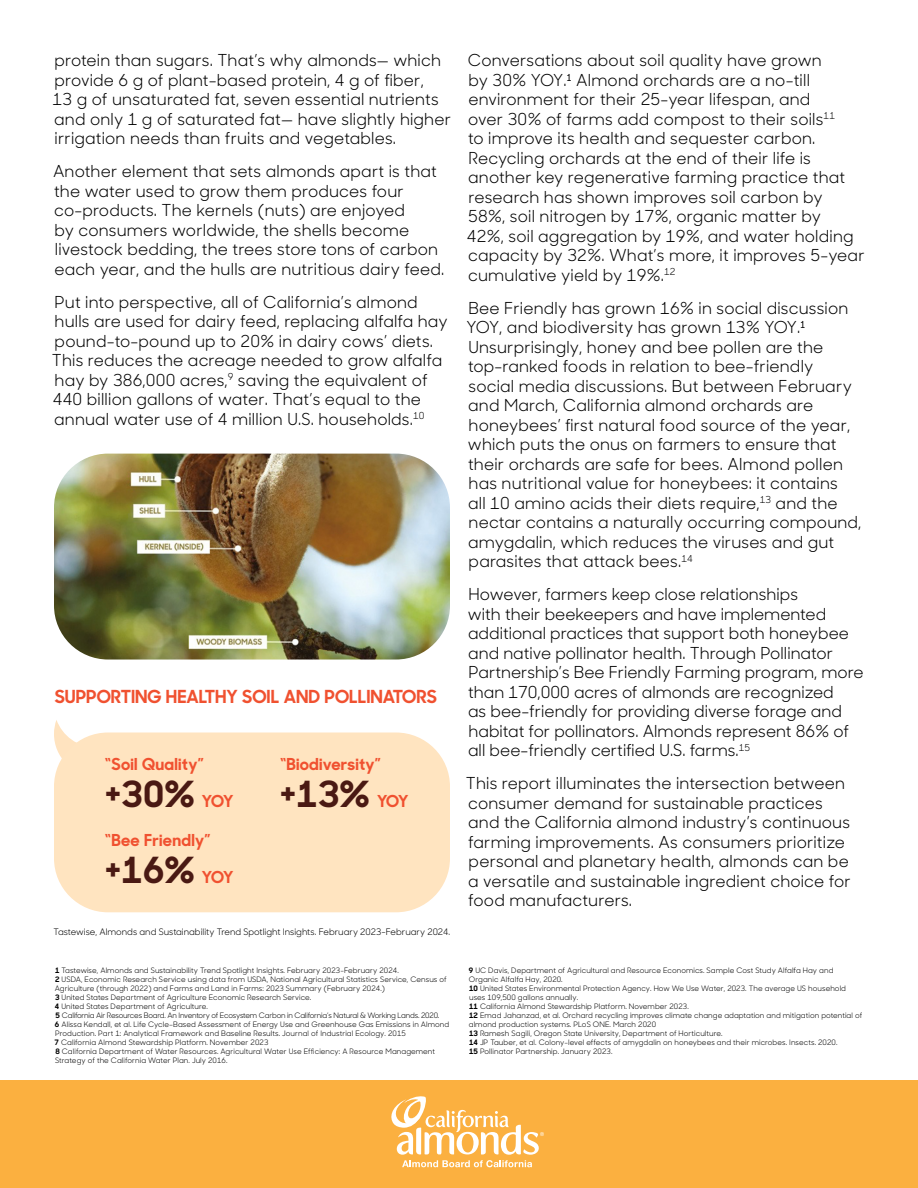
<style>
.page{position:relative;width:918px;height:1188px;background:#fff}
.page>*{position:absolute;margin:0;border:0;box-sizing:border-box;transform-origin:0 0}
.t1{font:700 36px "Sharp Sans No One";color:#4a1913}
.t2{font:700 18px "Sharp Sans No One";color:#f05130}
.t3{font:16.5px/19.5px "Sharp Sans No One";letter-spacing:.01em;color:#000}
.t4{font:700 16.5px "Sharp Sans No One";letter-spacing:.015em;color:#f05130}
.t5{font:9px "Sharp Sans No One";color:#000}
.t6{font:7.5px/9px "Sharp Sans No One";letter-spacing:.01em;color:#000}
.s1{font-size:16.5px;color:#f05130}
.s2{font-weight:700}
</style>
<div class="page">
<div style="left:0;top:1080px;width:918px;height:108px;background:#fbb040"></div>
<svg style="left:391px;top:1096px;width:153px;height:71px"></svg>
<img style="left:54px;top:454px;width:396px;height:206px">
<svg style="left:54px;top:720px;width:41px;height:54px"></svg>
<div style="left:54px;top:733px;width:396px;height:179px;background:#ffe4c0;border-radius:54px"></div>
<p class="t3" style="left:53px;top:50px;width:400px">protein than sugars. That’s why almonds— which provide 6 g of plant-based protein, 4 g of fiber,<br>13 g of unsaturated fat, seven essential nutrients and only 1 g of saturated fat— have slightly higher irrigation needs than fruits and vegetables.</p>
<p class="t3" style="left:53px;top:161px;width:393px">Another element that sets almonds apart is that the water used to grow them produces four co-products. The kernels (nuts) are enjoyed<br>by consumers worldwide, the shells become livestock bedding, the trees store tons of carbon each year, and the hulls are nutritious dairy feed.</p>
<p class="t3" style="left:52px;top:292px;width:397px">Put into perspective, all of California’s almond hulls are used for dairy feed, replacing alfalfa hay pound-to-pound up to 20% in dairy cows’ diets.<br>This reduces the acreage needed to grow alfalfa hay by 386,000 acres,<sup>9</sup> saving the equivalent of 440 billion gallons of water. That’s equal to the annual water use of 4 million U.S. households.<sup>10</sup></p>
<p class="t2" style="left:55px;top:683px;width:384px">SUPPORTING HEALTHY SOIL AND POLLINATORS</p>
<p class="t4" style="left:105px;top:752px;width:100px">“Soil Quality”</p>
<p class="t4" style="left:280px;top:752px;width:102px">“Biodiversity”</p>
<h1 class="t1" style="left:105px;top:767px;width:130px">+30% <span class="s1">YOY</span></h1>
<h1 class="t1" style="left:280px;top:767px;width:130px">+13% <span class="s1">YOY</span></h1>
<p class="t4" style="left:105px;top:828px;width:107px">“Bee Friendly”</p>
<h1 class="t1" style="left:105px;top:843px;width:130px">+16% <span class="s1">YOY</span></h1>
<p class="t5" style="left:54px;top:925px;width:398px">Tastewise, Almonds and Sustainability Trend Spotlight Insights. February 2023-February 2024.</p>
<p class="t3" style="left:467px;top:50px;width:399px">Conversations about soil quality have grown<br>by 30% YOY.¹ Almond orchards are a no-till environment for their 25-year lifespan, and<br>over 30% of farms add compost to their soils<sup>11<br></sup>to improve its health and sequester carbon.<br>Recycling orchards at the end of their life is another key regenerative farming practice that research has shown improves soil carbon by<br>58%, soil nitrogen by 17%, organic matter by<br>42%, soil aggregation by 19%, and water holding capacity by 32%. What’s more, it improves 5-year cumulative yield by 19%.<sup>12</sup></p>
<p class="t3" style="left:467px;top:298px;width:396px">Bee Friendly has grown 16% in social discussion YOY, and biodiversity has grown 13% YOY.¹<br>Unsurprisingly, honey and bee pollen are the top-ranked foods in relation to bee-friendly social media discussions. But between February and March, California almond orchards are honeybees’ first natural food source of the year, which puts the onus on farmers to ensure that their orchards are safe for bees. Almond pollen has nutritional value for honeybees: it contains<br>all 10 amino acids their diets require,<sup>13</sup> and the nectar contains a naturally occurring compound, amygdalin, which reduces the viruses and gut parasites that attack bees.<sup>14</sup></p>
<p class="t3" style="left:468px;top:584px;width:397px">However, farmers keep close relationships<br>with their beekeepers and have implemented additional practices that support both honeybee and native pollinator health. Through Pollinator Partnership’s Bee Friendly Farming program, more than 170,000 acres of almonds are recognized<br>as bee-friendly for providing diverse forage and habitat for pollinators. Almonds represent 86% of all bee-friendly certified U.S. farms.<sup>15</sup></p>
<p class="t3" style="left:466px;top:773px;width:386px">This report illuminates the intersection between consumer demand for sustainable practices and the California almond industry’s continuous farming improvements. As consumers prioritize personal and planetary health, almonds can be a versatile and sustainable ingredient choice for food manufacturers.</p>
<p class="t6" style="left:55px;top:966px;width:396px"><span class="s2">1</span> Tastewise, Almonds and Sustainability Trend Spotlight Insights. February 2023-February 2024.<br><span class="s2">2</span> USDA, Economic Research Service using data from USDA, National Agricultural Statistics Service, Census of Agriculture (through 2022) and Farms and Land in Farms: 2023 Summary (February 2024.)<br><span class="s2">3</span> United States Department of Agriculture Economic Research Service.<br><span class="s2">4</span> United States Department of Agriculture.<br><span class="s2">5</span> California Air Resources Board. An Inventory of Ecosystem Carbon in California’s Natural &amp; Working Lands. 2020.<br><span class="s2">6</span> Alissa Kendall, et al. Life Cycle–Based Assessment of Energy Use and Greenhouse Gas Emissions in Almond Production. Part 1: Analytical Framework and Baseline Results. Journal of Industrial Ecology. 2015<br><span class="s2">7</span> California Almond Stewardship Platform. November 2023<br><span class="s2">8</span> California Department of Water Resources. Agricultural Water Use Efficiency: A Resource Management Strategy of the California Water Plan. July 2016.</p>
<p class="t6" style="left:469px;top:966px;width:395px"><span class="s2">9</span> UC Davis, Department of Agricultural and Resource Economics. Sample Cost Study Alfalfa Hay and Organic Alfalfa Hay, 2020.<br><span class="s2">10</span> United States Environmental Protection Agency. How We Use Water, 2023. The average US household uses 109,500 gallons annually.<br><span class="s2">11</span> California Almond Stewardship Platform. November 2023.<br><span class="s2">12</span> Emad Jahanzad, et al. Orchard recycling improves climate change adaptation and mitigation potential of almond production systems. PLoS ONE. March 2020<br><span class="s2">13</span> Ramesh Sagili, Oregon State University, Department of Horticulture.<br><span class="s2">14</span> JP Tauber, et al. Colony-level effects of amygdalin on honeybees and their microbes. Insects. 2020.<br><span class="s2">15</span> Pollinator Partnership. January 2023.</p>
</div>
